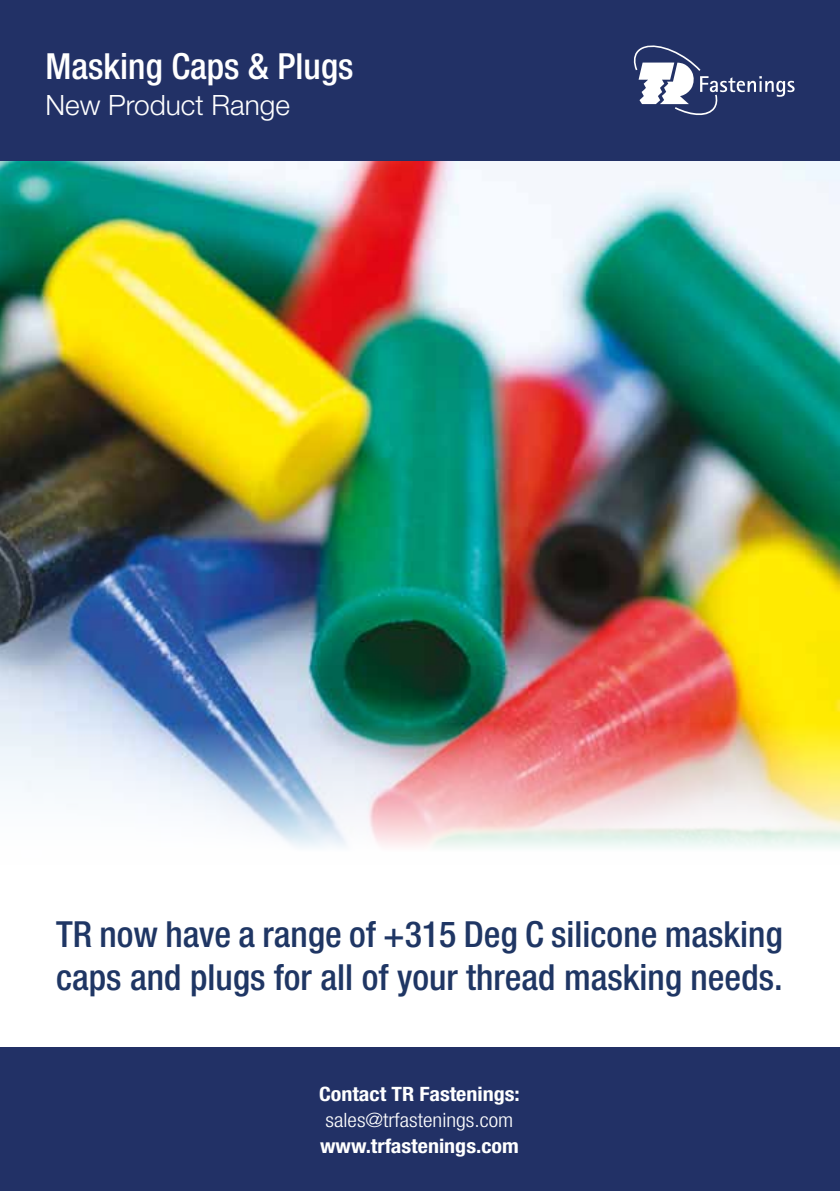
<style>
.page{position:relative;width:840px;height:1191px;background:#fff}
.page>*{position:absolute;margin:0;border:0;box-sizing:border-box;transform-origin:0 0}
.t1{font:500 condensed 36px/42.8px "Helvetica Neue LT Std";color:#1f3664}
.t2{font:500 condensed 36px "Helvetica Neue LT Std";color:#fff}
.t3{font:300 28px "Helvetica Neue LT Std";color:#fff}
.t4{font:700 condensed 19.8px "Helvetica Neue LT Std";color:#fff;scale:1.11 1}
.t5{font:300 condensed 19.8px "Helvetica Neue LT Std";color:#fff;scale:1.11 1}
</style>
<div class="page">
<img style="left:0;top:160px;width:839px;height:688px">
<div style="left:0;top:0;width:839px;height:160px;background:#223166"></div>
<svg style="left:633px;top:45px;width:161px;height:70px"></svg>
<div style="left:0;top:1047px;width:839px;height:144px;background:#223166"></div>
<p class="t2" style="left:45px;top:45px;width:309px">Masking Caps &amp; Plugs</p>
<p class="t3" style="left:45px;top:88px;width:246px">New Product Range</p>
<p class="t1" style="left:56px;top:912px;width:727px">TR now have a range of +315 Deg C silicone masking caps and plugs for all of your thread masking needs.</p>
<p class="t4" style="left:319px;top:1081px;width:182px">Contact TR Fastenings:</p>
<p class="t5" style="left:325px;top:1108px;width:170px">sales@trfastenings.com</p>
<p class="t4" style="left:320px;top:1134px;width:180px">www.trfastenings.com</p>
</div>
